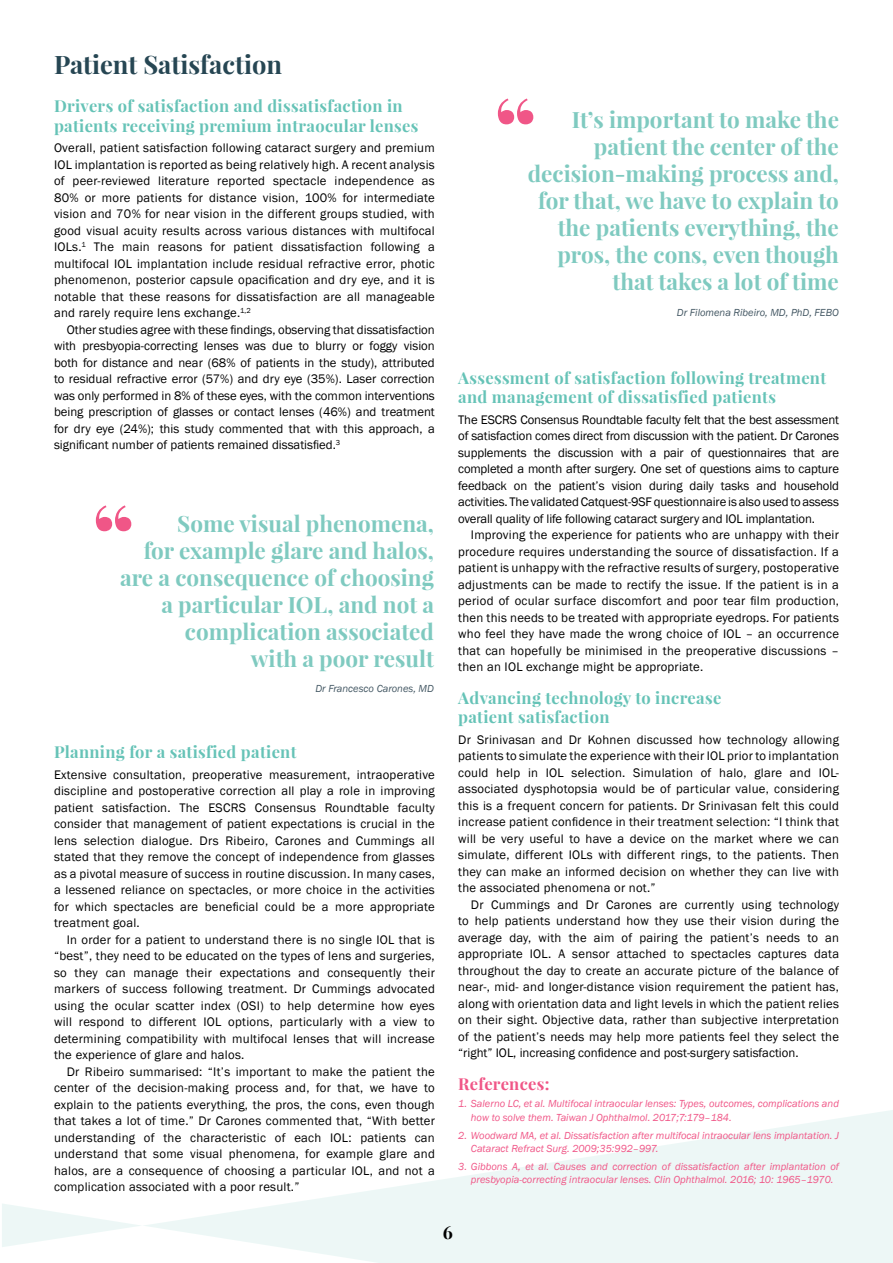
<style>
.page{position:relative;width:893px;height:1263px;background:#fff}
.page>*{position:absolute;margin:0;border:0;box-sizing:border-box;transform-origin:0 0}
.t1{font:700 93px "Playfair Display";color:#f05687}
.t2{font:700 25.5px "Playfair Display";color:#264653}
.t3{font:700 22.5px/27px "Playfair Display";color:#7fcac0;text-align:right}
.t4{font:700 18px "Playfair Display";color:#000}
.t5{font:700 16.5px/19.5px "Playfair Display";letter-spacing:.02em;color:#66c3b7}
.t6{font:700 16.5px "Playfair Display";letter-spacing:.02em;color:#f05687}
.t7{font:12.75px/16.5px "Franklin Gothic";letter-spacing:.02em;color:#000;text-align:justify}
.t8{font:italic 10.5px/13.5px "Franklin Gothic";color:#f05687}
.t9{font:italic 10.5px "Franklin Gothic";color:#435763}
</style>
<div class="page">
<svg style="left:2px;top:1110px;width:891px;height:153px;fill:#edf7f6"></svg>
<h2 class="t2" style="left:54px;top:48px;width:230px">Patient Satisfaction</h2>
<p class="t5" style="left:54px;top:96px;width:366px">Drivers of satisfaction and dissatisfaction in patients receiving premium intraocular lenses</p>
<p class="t7" style="left:54px;top:140px;width:382px">Overall, patient satisfaction following cataract surgery and premium IOL implantation is reported as being relatively high. A recent analysis of peer-reviewed literature reported spectacle independence as 80% or more patients for distance vision, 100% for intermediate vision and 70% for near vision in the different groups studied, with good visual acuity results across various distances with multifocal IOLs.<sup>1</sup> The main reasons for patient dissatisfaction following a multifocal IOL implantation include residual refractive error, photic phenomenon, posterior capsule opacification and dry eye, and it is notable that these reasons for dissatisfaction are all manageable and rarely require lens exchange.<sup>1,2</sup></p>
<p class="t7" style="left:54px;top:322px;width:382px;text-indent:13px">Other studies agree with these findings, observing that dissatisfaction with presbyopia-correcting lenses was due to blurry or foggy vision both for distance and near (68% of patients in the study), attributed to residual refractive error (57%) and dry eye (35%). Laser correction was only performed in 8% of these eyes, with the common interventions being prescription of glasses or contact lenses (46%) and treatment for dry eye (24%); this study commented that with this approach, a significant number of patients remained dissatisfied.<sup>3</sup></p>
<h1 class="t1" style="left:92px;top:479px;width:45px">“</h1>
<h3 class="t3" style="left:120px;top:510px;width:315px">Some visual phenomena,<br>for example glare and halos, are a consequence of choosing a particular IOL, and not a complication associated<br>with a poor result</h3>
<p class="t9" style="left:315px;top:682px;width:120px">Dr Francesco Carones, MD</p>
<p class="t5" style="left:54px;top:742px;width:244px">Planning for a satisfied patient</p>
<p class="t7" style="left:54px;top:766px;width:382px">Extensive consultation, preoperative measurement, intraoperative discipline and postoperative correction all play a role in improving patient satisfaction. The ESCRS Consensus Roundtable faculty consider that management of patient expectations is crucial in the lens selection dialogue. Drs Ribeiro, Carones and Cummings all stated that they remove the concept of independence from glasses as a pivotal measure of success in routine discussion. In many cases, a lessened reliance on spectacles, or more choice in the activities for which spectacles are beneficial could be a more appropriate treatment goal.</p>
<p class="t7" style="left:54px;top:931px;width:382px;text-indent:13px">In order for a patient to understand there is no single IOL that is “best”, they need to be educated on the types of lens and surgeries, so they can manage their expectations and consequently their markers of success following treatment. Dr Cummings advocated using the ocular scatter index (OSI) to help determine how eyes will respond to different IOL options, particularly with a view to determining compatibility with multifocal lenses that will increase the experience of glare and halos.</p>
<p class="t7" style="left:54px;top:1063px;width:382px;text-indent:13px">Dr Ribeiro summarised: “It’s important to make the patient the center of the decision-making process and, for that, we have to explain to the patients everything, the pros, the cons, even though that takes a lot of time.” Dr Carones commented that, “With better understanding of the characteristic of each IOL: patients can understand that some visual phenomena, for example glare and halos, are a consequence of choosing a particular IOL, and not a complication associated with a poor result.”</p>
<h1 class="t1" style="left:494px;top:73px;width:45px">“</h1>
<h3 class="t3" style="left:528px;top:106px;width:313px">It’s important to make the patient the center of the decision-making process and, for that, we have to explain to the patients everything, the pros, the cons, even though that takes a lot of time</h3>
<p class="t9" style="left:677px;top:305px;width:163px">Dr Filomena Ribeiro, MD, PhD, FEBO</p>
<p class="t5" style="left:458px;top:367px;width:369px">Assessment of satisfaction following treatment and management of dissatisfied patients</p>
<p class="t7" style="left:458px;top:412px;width:382px">The ESCRS Consensus Roundtable faculty felt that the best assessment of satisfaction comes direct from discussion with the patient. Dr Carones supplements the discussion with a pair of questionnaires that are completed a month after surgery. One set of questions aims to capture feedback on the patient’s vision during daily tasks and household activities. The validated Catquest-9SF questionnaire is also used to assess overall quality of life following cataract surgery and IOL implantation.</p>
<p class="t7" style="left:458px;top:527px;width:382px;text-indent:13px">Improving the experience for patients who are unhappy with their procedure requires understanding the source of dissatisfaction. If a patient is unhappy with the refractive results of surgery, postoperative adjustments can be made to rectify the issue. If the patient is in a period of ocular surface discomfort and poor tear film production, then this needs to be treated with appropriate eyedrops. For patients who feel they have made the wrong choice of IOL – an occurrence that can hopefully be minimised in the preoperative discussions – then an IOL exchange might be appropriate.</p>
<p class="t5" style="left:458px;top:687px;width:265px">Advancing technology to increase patient satisfaction</p>
<p class="t7" style="left:458px;top:732px;width:382px">Dr Srinivasan and Dr Kohnen discussed how technology allowing patients to simulate the experience with their IOL prior to implantation could help in IOL selection. Simulation of halo, glare and IOL&shy;associated dysphotopsia would be of particular value, considering this is a frequent concern for patients. Dr Srinivasan felt this could increase patient confidence in their treatment selection: “I think that will be very useful to have a device on the market where we can simulate, different IOLs with different rings, to the patients. Then they can make an informed decision on whether they can live with the associated phenomena or not.”</p>
<p class="t7" style="left:458px;top:897px;width:382px;text-indent:13px">Dr Cummings and Dr Carones are currently using technology to help patients understand how they use their vision during the average day, with the aim of pairing the patient’s needs to an appropriate IOL. A sensor attached to spectacles captures data throughout the day to create an accurate picture of the balance of near-, mid- and longer-distance vision requirement the patient has, along with orientation data and light levels in which the patient relies on their sight. Objective data, rather than subjective interpretation of the patient’s needs may help more patients feel they select the “right” IOL, increasing confidence and post-surgery satisfaction.</p>
<p class="t6" style="left:458px;top:1073px;width:93px">References:</p>
<p class="t8" style="left:471px;top:1097px;width:370px;text-indent:-13px">1. Salerno LC, et al. Multifocal intraocular lenses: Types, outcomes, complications and how to solve them. Taiwan J Ophthalmol. 2017;7:179–184.</p>
<p class="t8" style="left:471px;top:1128px;width:370px;text-indent:-13px">2. Woodward MA, et al. Dissatisfaction after multifocal intraocular lens implantation. J<br>Cataract Refract Surg. 2009;35:992–997.</p>
<p class="t8" style="left:471px;top:1160px;width:370px;text-indent:-13px">3. Gibbons A, et al. Causes and correction of dissatisfaction after implantation of presbyopia-correcting intraocular lenses. Clin Ophthalmol. 2016; 10: 1965–1970.</p>
<h3 class="t4" style="left:443px;top:1221px;width:12px">6</h3>
</div>
